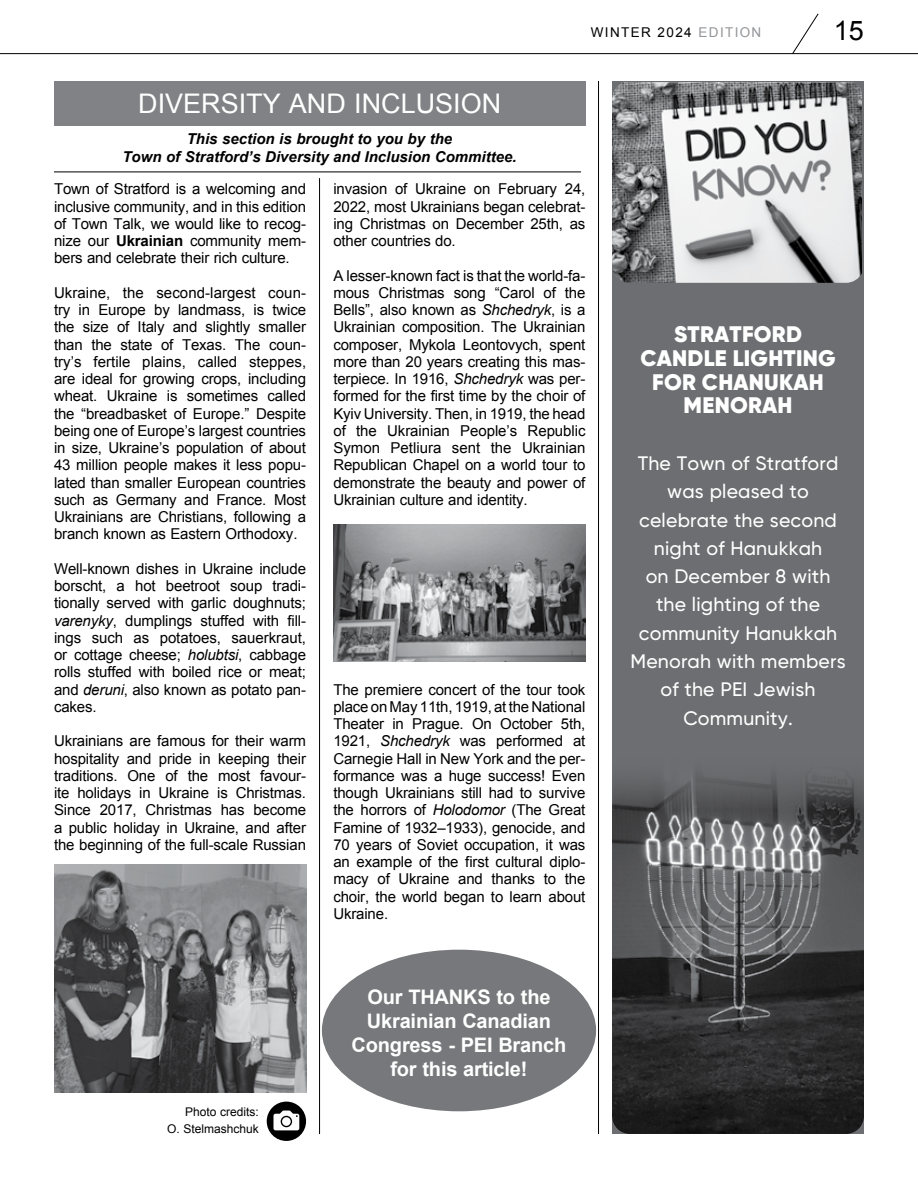
<style>
.page{position:relative;width:918px;height:1188px;background:#fff}
.page>*{position:absolute;margin:0;border:0;box-sizing:border-box;transform-origin:0 0}
.t1{font:27px "Arial";color:#fff}
.t2{font:27px "Arial";color:#000}
.t3{font:900 22.5px/23.9px "Gilroy";letter-spacing:.01em;color:#fff;text-align:center}
.t4{font:700 20.1px/24px "Arial";letter-spacing:-.01em;color:#fff;text-align:center}
.t5{font:500 19.5px/28.3px "Gilroy";letter-spacing:.01em;color:#fff;text-align:center}
.t6{font:15px/17.2px "Arial";letter-spacing:-.01em;color:#000;text-align:justify}
.t7{font:italic 700 15px/18px "Arial";color:#000;text-align:center}
.t8{font:13.5px "Arial";letter-spacing:.1em;color:#000}
.t9{font:12px/17.2px "Arial";color:#000;text-align:right}
.s1{color:#939598}
.s2{font-weight:700}
.s3{font-style:italic}
</style>
<div class="page">
<div style="left:322px;top:950px;width:274px;height:161px;background:#77787b;border-radius:50%"></div>
<hr style="left:598px;top:81px;width:1px;height:1053px;background:#000">
<hr style="left:319px;top:178px;width:1px;height:956px;background:#000">
<hr style="left:54px;top:172px;width:527px;height:1px;background:#000">
<hr style="left:0;top:53px;width:918px;height:1px;background:#000">
<svg style="left:792px;top:13px;width:27px;height:42px"></svg>
<div style="left:54px;top:81px;width:531px;height:44px;background:#808285"></div>
<img style="left:333px;top:524px;width:252px;height:138px">
<img style="left:54px;top:865px;width:252px;height:228px">
<div style="left:612px;top:81px;width:252px;height:1053px;background:#6d6e71"></div>
<img style="left:612px;top:82px;width:250px;height:201px">
<img style="left:612px;top:775px;width:252px;height:359px">
<div style="left:267px;top:1102px;width:39px;height:39px;background:#000;border-radius:50%"></div>
<svg style="left:273px;top:1111px;width:26px;height:19px"></svg>
<div style="left:282px;top:1117px;width:9px;height:9px;background:#fff;border-radius:50%"></div>
<h1 class="t1" style="left:138px;top:86px;width:365px">DIVERSITY AND INCLUSION</h1>
<p class="t7" style="left:122px;top:130px;width:396px">This section is brought to you by the<br>Town of Stratford’s Diversity and Inclusion Committee.</p>
<p class="t8" style="left:591px;top:23px;width:172px">WINTER 2024 <span class="s1">EDITION</span></p>
<h1 class="t2" style="left:834px;top:13px;width:32px">15</h1>
<p class="t6" style="left:54px;top:181px;width:254px">Town of Stratford is a welcoming and inclusive community, and in this edition of Town Talk, we would like to recog&shy;nize our <span class="s2">Ukrainian</span> community mem&shy;bers and celebrate their rich culture.</p>
<p class="t6" style="left:54px;top:284px;width:254px">Ukraine, the second-largest coun&shy;try in Europe by landmass, is twice the size of Italy and slightly smaller than the state of Texas. The coun&shy;try’s fertile plains, called steppes, are ideal for growing crops, including wheat. Ukraine is sometimes called the “breadbasket of Europe.” Despite being one of Europe’s largest countries in size, Ukraine’s population of about 43 million people makes it less popu&shy;lated than smaller European countries such as Germany and France. Most Ukrainians are Christians, following a branch known as Eastern Orthodoxy.</p>
<p class="t6" style="left:54px;top:560px;width:254px">Well-known dishes in Ukraine include borscht, a hot beetroot soup tradi&shy;tionally served with garlic doughnuts; <span class="s3">varenyky</span>, dumplings stuffed with fill&shy;ings such as potatoes, sauerkraut, or cottage cheese; <span class="s3">holubtsi</span>, cabbage rolls stuffed with boiled rice or meat; and <span class="s3">deruni</span>, also known as potato pan&shy;cakes.</p>
<p class="t6" style="left:54px;top:733px;width:254px">Ukrainians are famous for their warm hospitality and pride in keeping their traditions. One of the most favour&shy;ite holidays in Ukraine is Christmas.<br>Since 2017, Christmas has become a public holiday in Ukraine, and after the beginning of the full-scale Russian</p>
<p class="t6" style="left:333px;top:181px;width:254px">invasion of Ukraine on February 24, 2022, most Ukrainians began celebrat&shy;ing Christmas on December 25th, as other countries do.</p>
<p class="t6" style="left:333px;top:267px;width:254px">A lesser-known fact is that the world-fa&shy;mous Christmas song “Carol of the Bells”, also known as <span class="s3">Shchedryk</span>, is a Ukrainian composition. The Ukrainian composer, Mykola Leontovych, spent more than 20 years creating this mas&shy;terpiece. In 1916, <span class="s3">Shchedryk</span> was per&shy;formed for the first time by the choir of Kyiv University. Then, in 1919, the head of the Ukrainian People’s Republic Symon Petliura sent the Ukrainian Republican Chapel on a world tour to demonstrate the beauty and power of Ukrainian culture and identity.</p>
<p class="t6" style="left:333px;top:681px;width:254px">The premiere concert of the tour took place on May 11th, 1919, at the National Theater in Prague. On October 5th, 1921, <span class="s3">Shchedryk</span> was performed at Carnegie Hall in New York and the per&shy;formance was a huge success! Even though Ukrainians still had to survive the horrors of <span class="s3">Holodomor</span> (The Great Famine of 1932–1933), genocide, and 70 years of Soviet occupation, it was an example of the first cultural diplo&shy;macy of Ukraine and thanks to the choir, the world began to learn about Ukraine.</p>
<p class="t9" style="left:167px;top:1104px;width:93px">Photo credits:<br>O. Stelmashchuk</p>
<h3 class="t4" style="left:352px;top:985px;width:216px">Our THANKS to the<br>Ukrainian Canadian<br>Congress - PEI Branch for this article!</h3>
<h2 class="t3" style="left:640px;top:322px;width:197px">STRATFORD<br>CANDLE LIGHTING<br>FOR CHANUKAH<br>MENORAH</h2>
<h3 class="t5" style="left:630px;top:449px;width:217px">The Town of Stratford was pleased to celebrate the second night of Hanukkah<br>on December 8 with the lighting of the community Hanukkah<br>Menorah with members of the PEI Jewish<br>Community.</h3>
</div>
